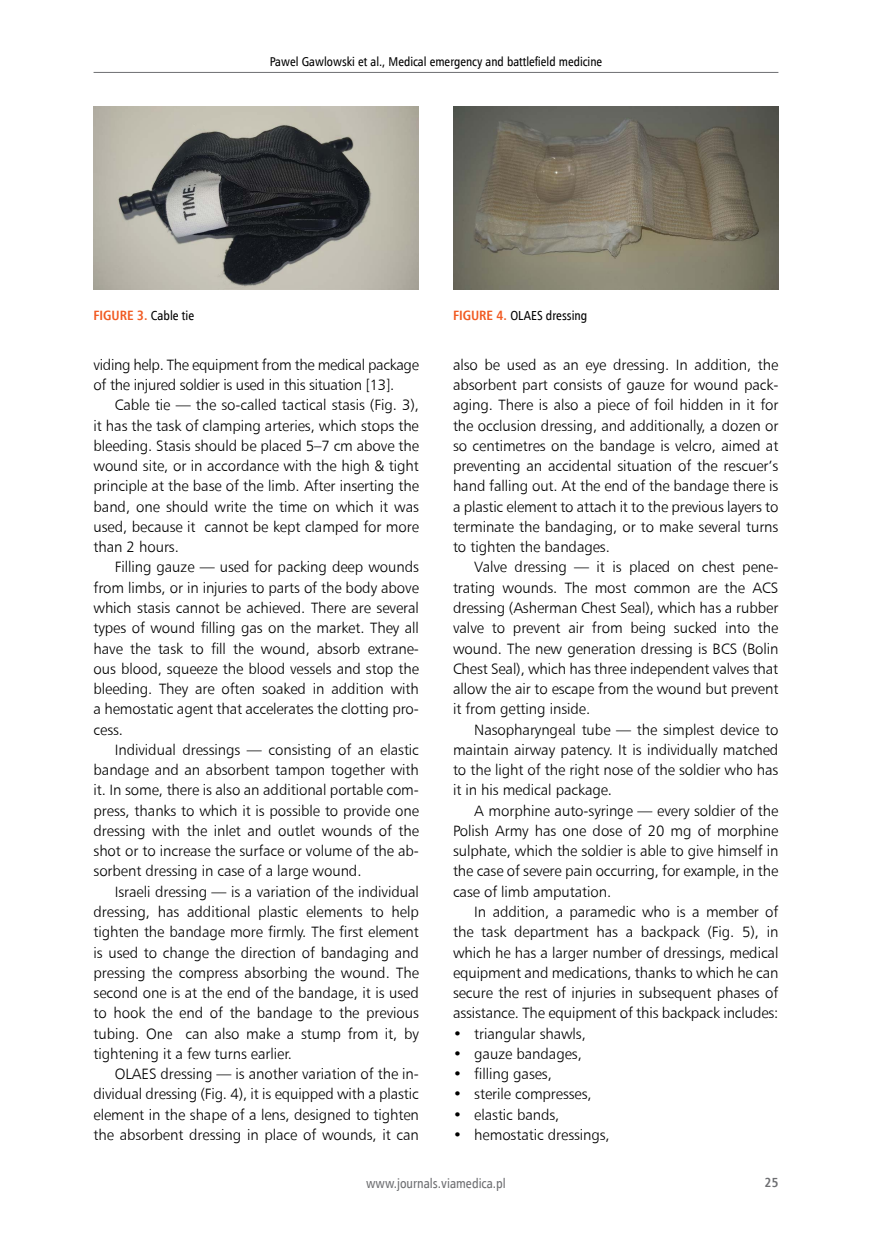
<style>
.page{position:relative;width:872px;height:1234px;background:#fff}
.page>*{position:absolute;margin:0;border:0;box-sizing:border-box;transform-origin:0 0}
.t1{font:15px/20.2px "Humnst 777 Lt EU";letter-spacing:-.005em;color:#000;text-align:justify}
.t2{font:13.5px "Humnst 777 Cn EU";color:#6d6e71}
.t3{font:700 13.5px "Humnst 777 Cn EU";color:#f15a22}
.t4{font:700 13.2px "Humnst 777 Cn EU";color:#6d6e71}
.t5{font:13.05px "Humnst 777 Cn EU";color:#000}
.t6{font:12.75px "Humnst 777 Cn EU";color:#000}
.s1{font-weight:700;font-size:13.5px;color:#f15a22}
</style>
<div class="page">
<hr style="left:94px;top:72px;width:684px;height:1px;background:#6d6e71">
<img style="left:94px;top:106px;width:325px;height:183px">
<img style="left:453px;top:106px;width:325px;height:183px">
<p class="t6" style="left:270px;top:54px;width:334px">Pawel Gawlowski et al., Medical emergency and battlefield medicine</p>
<p class="t3" style="left:94px;top:306px;width:8px">FIGU</p>
<p class="t5" style="left:120px;top:307px;width:76px"><span class="s1">RE 3.</span> Cable tie</p>
<p class="t3" style="left:453px;top:306px;width:8px">FIGU</p>
<p class="t5" style="left:479px;top:307px;width:110px"><span class="s1">RE 4.</span> OLAES dressing</p>
<p class="t1" style="left:94px;top:354px;width:327px">viding help. The equipment from the medical package of the injured soldier is used in this situation [13].</p>
<p class="t1" style="left:94px;top:395px;width:327px;text-indent:21px">Cable tie — the so-called tactical stasis (Fig. 3), it has the task of clamping arteries, which stops the bleeding. Stasis should be placed 5–7 cm above the wound site, or in accordance with the high &amp; tight principle at the base of the limb. After inserting the band, one should write the time on which it was used, because it cannot be kept clamped for more than 2 hours.</p>
<p class="t1" style="left:94px;top:557px;width:327px;text-indent:21px">Filling gauze — used for packing deep wounds from limbs, or in injuries to parts of the body above which stasis cannot be achieved. There are several types of wound filling gas on the market. They all have the task to fill the wound, absorb extrane&shy;ous blood, squeeze the blood vessels and stop the bleeding. They are often soaked in addition with a hemostatic agent that accelerates the clotting pro&shy;cess.</p>
<p class="t1" style="left:94px;top:739px;width:327px;text-indent:21px">Individual dressings — consisting of an elastic bandage and an absorbent tampon together with it. In some, there is also an additional portable com&shy;press, thanks to which it is possible to provide one dressing with the inlet and outlet wounds of the shot or to increase the surface or volume of the ab&shy;sorbent dressing in case of a large wound.</p>
<p class="t1" style="left:94px;top:881px;width:327px;text-indent:21px">Israeli dressing — is a variation of the individual dressing, has additional plastic elements to help tighten the bandage more firmly. The first element is used to change the direction of bandaging and pressing the compress absorbing the wound. The second one is at the end of the bandage, it is used to hook the end of the bandage to the previous tubing. One can also make a stump from it, by tightening it a few turns earlier.</p>
<p class="t1" style="left:94px;top:1063px;width:327px;text-indent:21px">OLAES dressing — is another variation of the in&shy;dividual dressing (Fig. 4), it is equipped with a plastic element in the shape of a lens, designed to tighten the absorbent dressing in place of wounds, it can</p>
<p class="t1" style="left:453px;top:354px;width:327px">also be used as an eye dressing. In addition, the absorbent part consists of gauze for wound pack&shy;aging. There is also a piece of foil hidden in it for the occlusion dressing, and additionally, a dozen or so centimetres on the bandage is velcro, aimed at preventing an accidental situation of the rescuer’s hand falling out. At the end of the bandage there is a plastic element to attach it to the previous layers to terminate the bandaging, or to make several turns to tighten the bandages.</p>
<p class="t1" style="left:453px;top:557px;width:327px;text-indent:21px">Valve dressing — it is placed on chest pene&shy;trating wounds. The most common are the ACS dressing (Asherman Chest Seal), which has a rubber valve to prevent air from being sucked into the wound. The new generation dressing is BCS (Bolin Chest Seal), which has three independent valves that allow the air to escape from the wound but prevent it from getting inside.</p>
<p class="t1" style="left:453px;top:719px;width:327px;text-indent:21px">Nasopharyngeal tube — the simplest device to maintain airway patency. It is individually matched to the light of the right nose of the soldier who has it in his medical package.</p>
<p class="t1" style="left:453px;top:800px;width:327px;text-indent:21px">A morphine auto-syringe — every soldier of the Polish Army has one dose of 20 mg of morphine sulphate, which the soldier is able to give himself in the case of severe pain occurring, for example, in the case of limb amputation.</p>
<p class="t1" style="left:453px;top:901px;width:327px;text-indent:21px">In addition, a paramedic who is a member of the task department has a backpack (Fig. 5), in which he has a larger number of dressings, medical equipment and medications, thanks to which he can secure the rest of injuries in subsequent phases of assistance. The equipment of this backpack includes:</p>
<p class="t1" style="left:453px;top:1022px;width:134px">• triangular shawls,</p>
<p class="t1" style="left:453px;top:1043px;width:130px">• gauze bandages,</p>
<p class="t1" style="left:453px;top:1063px;width:100px">• filling gases,</p>
<p class="t1" style="left:453px;top:1083px;width:140px">• sterile compresses,</p>
<p class="t1" style="left:453px;top:1103px;width:108px">• elastic bands,</p>
<p class="t1" style="left:453px;top:1124px;width:158px">• hemostatic dressings,</p>
<p class="t2" style="left:366px;top:1174px;width:141px">www.journals.viamedica.pl</p>
<p class="t4" style="left:765px;top:1173px;width:15px">25</p>
</div>
